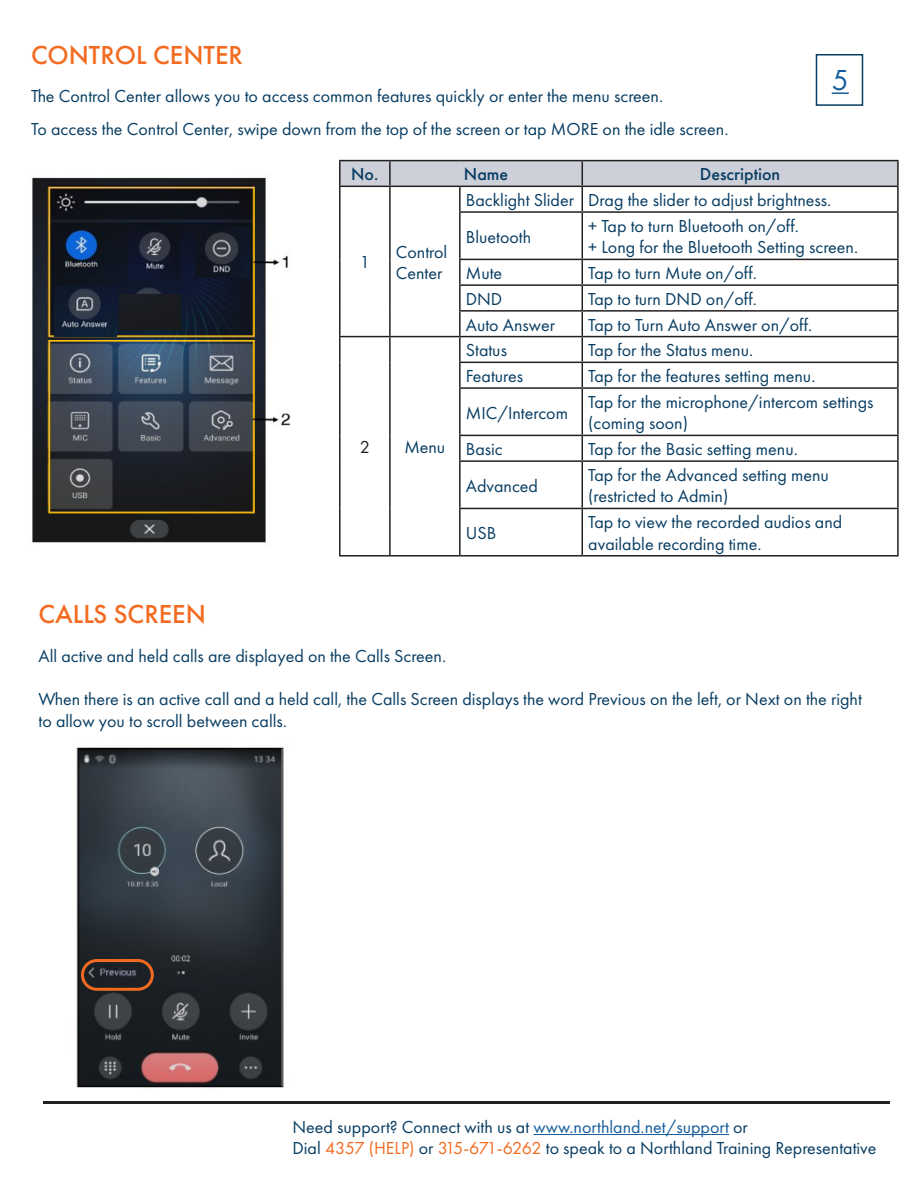
<style>
.page{position:relative;width:918px;height:1188px;background:#fff}
.page>*{position:absolute;margin:0;border:0;box-sizing:border-box;transform-origin:0 0}
.t1{font:30px "Futura PT";color:#175d9e}
.t2{font:500 27px "Futura PT";color:#f36b21}
.t3{font:18px/21.6px "Futura PT";color:#083d62}
.t4{font:500 18px "Futura PT";color:#083d62}
.t5{font:18px "Futura PT";color:#231f20}
.s1{color:#175d9e}
.s2{color:#f36b21}
</style>
<div class="page">
<img style="left:32px;top:177px;width:259px;height:366px">
<hr style="left:339px;top:160px;width:51px;height:1px;background:#231f20">
<hr style="left:339px;top:161px;width:2px;height:25px;background:#231f20">
<hr style="left:390px;top:160px;width:70px;height:1px;background:#231f20">
<hr style="left:460px;top:160px;width:122px;height:1px;background:#231f20">
<hr style="left:582px;top:160px;width:317px;height:1px;background:#231f20">
<hr style="left:897px;top:161px;width:2px;height:25px;background:#231f20">
<hr style="left:339px;top:186px;width:51px;height:1px;background:#231f20">
<hr style="left:339px;top:187px;width:2px;height:25px;background:#231f20">
<hr style="left:389px;top:187px;width:2px;height:25px;background:#231f20">
<hr style="left:582px;top:186px;width:317px;height:1px;background:#231f20">
<svg style="left:340px;top:161px;width:558px;height:50px"></svg>
<hr style="left:897px;top:187px;width:2px;height:24px;background:#231f20">
<hr style="left:339px;top:212px;width:2px;height:47px;background:#231f20">
<hr style="left:389px;top:212px;width:2px;height:47px;background:#231f20">
<hr style="left:459px;top:211px;width:123px;height:2px;background:#231f20">
<hr style="left:459px;top:213px;width:2px;height:46px;background:#231f20">
<hr style="left:582px;top:211px;width:317px;height:2px;background:#231f20">
<hr style="left:582px;top:213px;width:1px;height:46px;background:#231f20">
<hr style="left:897px;top:213px;width:2px;height:46px;background:#231f20">
<hr style="left:339px;top:259px;width:2px;height:26px;background:#231f20">
<hr style="left:389px;top:259px;width:2px;height:26px;background:#231f20">
<hr style="left:459px;top:259px;width:123px;height:1px;background:#231f20">
<hr style="left:459px;top:260px;width:2px;height:24px;background:#231f20">
<hr style="left:582px;top:259px;width:317px;height:1px;background:#231f20">
<hr style="left:897px;top:260px;width:2px;height:24px;background:#231f20">
<hr style="left:339px;top:285px;width:2px;height:26px;background:#231f20">
<hr style="left:389px;top:285px;width:2px;height:26px;background:#231f20">
<hr style="left:459px;top:284px;width:123px;height:2px;background:#231f20">
<hr style="left:459px;top:286px;width:2px;height:24px;background:#231f20">
<hr style="left:582px;top:284px;width:317px;height:2px;background:#231f20">
<hr style="left:897px;top:286px;width:2px;height:24px;background:#231f20">
<hr style="left:339px;top:311px;width:2px;height:25px;background:#231f20">
<hr style="left:389px;top:311px;width:2px;height:25px;background:#231f20">
<hr style="left:459px;top:310px;width:123px;height:2px;background:#231f20">
<hr style="left:459px;top:312px;width:2px;height:24px;background:#231f20">
<hr style="left:582px;top:310px;width:317px;height:2px;background:#231f20">
<hr style="left:897px;top:312px;width:2px;height:24px;background:#231f20">
<hr style="left:339px;top:336px;width:51px;height:1px;background:#231f20">
<hr style="left:339px;top:337px;width:2px;height:25px;background:#231f20">
<hr style="left:390px;top:336px;width:70px;height:1px;background:#231f20">
<hr style="left:389px;top:337px;width:2px;height:25px;background:#231f20">
<hr style="left:460px;top:336px;width:122px;height:1px;background:#231f20">
<hr style="left:459px;top:337px;width:2px;height:25px;background:#231f20">
<hr style="left:582px;top:336px;width:317px;height:1px;background:#231f20">
<hr style="left:897px;top:337px;width:2px;height:25px;background:#231f20">
<hr style="left:339px;top:362px;width:2px;height:26px;background:#231f20">
<hr style="left:389px;top:362px;width:2px;height:26px;background:#231f20">
<hr style="left:459px;top:362px;width:123px;height:1px;background:#231f20">
<hr style="left:459px;top:363px;width:2px;height:24px;background:#231f20">
<hr style="left:582px;top:362px;width:317px;height:1px;background:#231f20">
<svg style="left:582px;top:260px;width:1px;height:127px"></svg>
<hr style="left:897px;top:363px;width:2px;height:24px;background:#231f20">
<hr style="left:339px;top:388px;width:2px;height:47px;background:#231f20">
<hr style="left:389px;top:388px;width:2px;height:47px;background:#231f20">
<hr style="left:459px;top:387px;width:123px;height:2px;background:#231f20">
<hr style="left:459px;top:389px;width:2px;height:46px;background:#231f20">
<hr style="left:582px;top:387px;width:317px;height:2px;background:#231f20">
<hr style="left:582px;top:389px;width:1px;height:46px;background:#231f20">
<hr style="left:897px;top:389px;width:2px;height:46px;background:#231f20">
<hr style="left:339px;top:435px;width:2px;height:26px;background:#231f20">
<hr style="left:389px;top:435px;width:2px;height:26px;background:#231f20">
<hr style="left:459px;top:435px;width:123px;height:1px;background:#231f20">
<hr style="left:459px;top:436px;width:2px;height:24px;background:#231f20">
<hr style="left:582px;top:435px;width:317px;height:1px;background:#231f20">
<svg style="left:582px;top:436px;width:1px;height:24px"></svg>
<hr style="left:897px;top:436px;width:2px;height:24px;background:#231f20">
<hr style="left:339px;top:461px;width:2px;height:47px;background:#231f20">
<hr style="left:389px;top:461px;width:2px;height:47px;background:#231f20">
<hr style="left:459px;top:460px;width:123px;height:2px;background:#231f20">
<hr style="left:459px;top:462px;width:2px;height:46px;background:#231f20">
<hr style="left:582px;top:460px;width:317px;height:2px;background:#231f20">
<hr style="left:582px;top:462px;width:1px;height:46px;background:#231f20">
<hr style="left:897px;top:462px;width:2px;height:46px;background:#231f20">
<hr style="left:339px;top:508px;width:2px;height:47px;background:#231f20">
<hr style="left:389px;top:508px;width:2px;height:47px;background:#231f20">
<hr style="left:459px;top:508px;width:123px;height:1px;background:#231f20">
<hr style="left:459px;top:509px;width:2px;height:46px;background:#231f20">
<hr style="left:582px;top:508px;width:317px;height:1px;background:#231f20">
<hr style="left:582px;top:509px;width:1px;height:46px;background:#231f20">
<hr style="left:897px;top:509px;width:2px;height:46px;background:#231f20">
<hr style="left:339px;top:555px;width:51px;height:2px;background:#231f20">
<hr style="left:390px;top:555px;width:70px;height:2px;background:#231f20">
<hr style="left:460px;top:555px;width:122px;height:2px;background:#231f20">
<hr style="left:582px;top:555px;width:317px;height:2px;background:#231f20">
<img style="left:54px;top:286px;width:63px;height:50px">
<img style="left:128px;top:227px;width:50px;height:52px">
<img style="left:195px;top:228px;width:54px;height:50px">
<div style="left:120px;top:294px;width:60px;height:36px;background:#1a1c20"></div>
<img style="left:76px;top:747px;width:208px;height:341px">
<div style="left:81px;top:959px;width:73px;height:32px;border:3px solid #f36b21;border-radius:14px"></div>
<hr style="left:43px;top:1101px;width:846px;height:2px;background:#231f20">
<div style="left:816px;top:54px;width:47px;height:52px;border:2px solid #083d62"></div>
<svg style="left:832px;top:92px;width:17px;height:2px"></svg>
<hr style="left:533px;top:1134px;width:196px;height:1px;background:#175d9e">
<p class="t2" style="left:31px;top:39px;width:213px">CONTROL CENTER</p>
<p class="t3" style="left:31px;top:86px;width:633px">The Control Center allows you to access common features quickly or enter the menu screen.</p>
<p class="t3" style="left:31px;top:118px;width:699px">To access the Control Center, swipe down from the top of the screen or tap MORE on the idle screen.</p>
<p class="t4" style="left:351px;top:163px;width:29px">No.</p>
<p class="t4" style="left:464px;top:163px;width:46px">Name</p>
<p class="t4" style="left:700px;top:163px;width:82px">Description</p>
<p class="t1" style="left:832px;top:62px;width:19px">5</p>
<p class="t3" style="left:360px;top:251px;width:12px">1</p>
<p class="t3" style="left:396px;top:241px;width:53px">Control<br>Center</p>
<p class="t5" style="left:360px;top:436px;width:12px">2</p>
<p class="t3" style="left:404px;top:436px;width:43px">Menu</p>
<p class="t3" style="left:466px;top:189px;width:110px">Backlight Slider</p>
<p class="t3" style="left:588px;top:189px;width:245px">Drag the slider to adjust brightness.</p>
<p class="t3" style="left:466px;top:226px;width:67px">Bluetooth</p>
<p class="t3" style="left:588px;top:215px;width:212px">+ Tap to turn Bluetooth on/off.</p>
<p class="t3" style="left:588px;top:237px;width:271px">+ Long for the Bluetooth Setting screen.</p>
<p class="t3" style="left:466px;top:262px;width:38px">Mute</p>
<p class="t3" style="left:588px;top:262px;width:170px">Tap to turn Mute on/off.</p>
<p class="t3" style="left:466px;top:288px;width:38px">DND</p>
<p class="t3" style="left:588px;top:288px;width:170px">Tap to turn DND on/off.</p>
<p class="t3" style="left:466px;top:314px;width:91px">Auto Answer</p>
<p class="t3" style="left:588px;top:314px;width:226px">Tap to Turn Auto Answer on/off.</p>
<p class="t3" style="left:466px;top:339px;width:43px">Status</p>
<p class="t3" style="left:588px;top:339px;width:166px">Tap for the Status menu.</p>
<p class="t3" style="left:466px;top:365px;width:59px">Features</p>
<p class="t3" style="left:588px;top:365px;width:229px">Tap for the features setting menu.</p>
<p class="t3" style="left:466px;top:402px;width:104px">MIC/Intercom</p>
<p class="t3" style="left:588px;top:391px;width:287px">Tap for the microphone/intercom settings</p>
<p class="t3" style="left:588px;top:413px;width:101px">(coming soon)</p>
<p class="t3" style="left:466px;top:438px;width:38px">Basic</p>
<p class="t3" style="left:588px;top:438px;width:211px">Tap for the Basic setting menu.</p>
<p class="t3" style="left:466px;top:475px;width:74px">Advanced</p>
<p class="t3" style="left:588px;top:464px;width:242px">Tap for the Advanced setting menu</p>
<p class="t3" style="left:588px;top:486px;width:142px">(restricted to Admin)</p>
<p class="t3" style="left:466px;top:522px;width:32px">USB</p>
<p class="t3" style="left:588px;top:511px;width:256px">Tap to view the recorded audios and</p>
<p class="t3" style="left:588px;top:533px;width:175px">available recording time.</p>
<p class="t2" style="left:39px;top:598px;width:169px">CALLS SCREEN</p>
<p class="t3" style="left:39px;top:645px;width:409px">All active and held calls are displayed on the Calls Screen.</p>
<p class="t3" style="left:39px;top:688px;width:825px">When there is an active call and a held call, the Calls Screen displays the word Previous on the left, or Next on the right to allow you to scroll between calls.</p>
<p class="t3" style="left:292px;top:1116px;width:457px">Need support? Connect with us at <span class="s1">www.northland.net/support</span> or</p>
<p class="t3" style="left:292px;top:1137px;width:586px">Dial <span class="s2">4357 (HELP)</span> or <span class="s2">315-671-6262</span> to speak to a Northland Training Representative</p>
</div>
